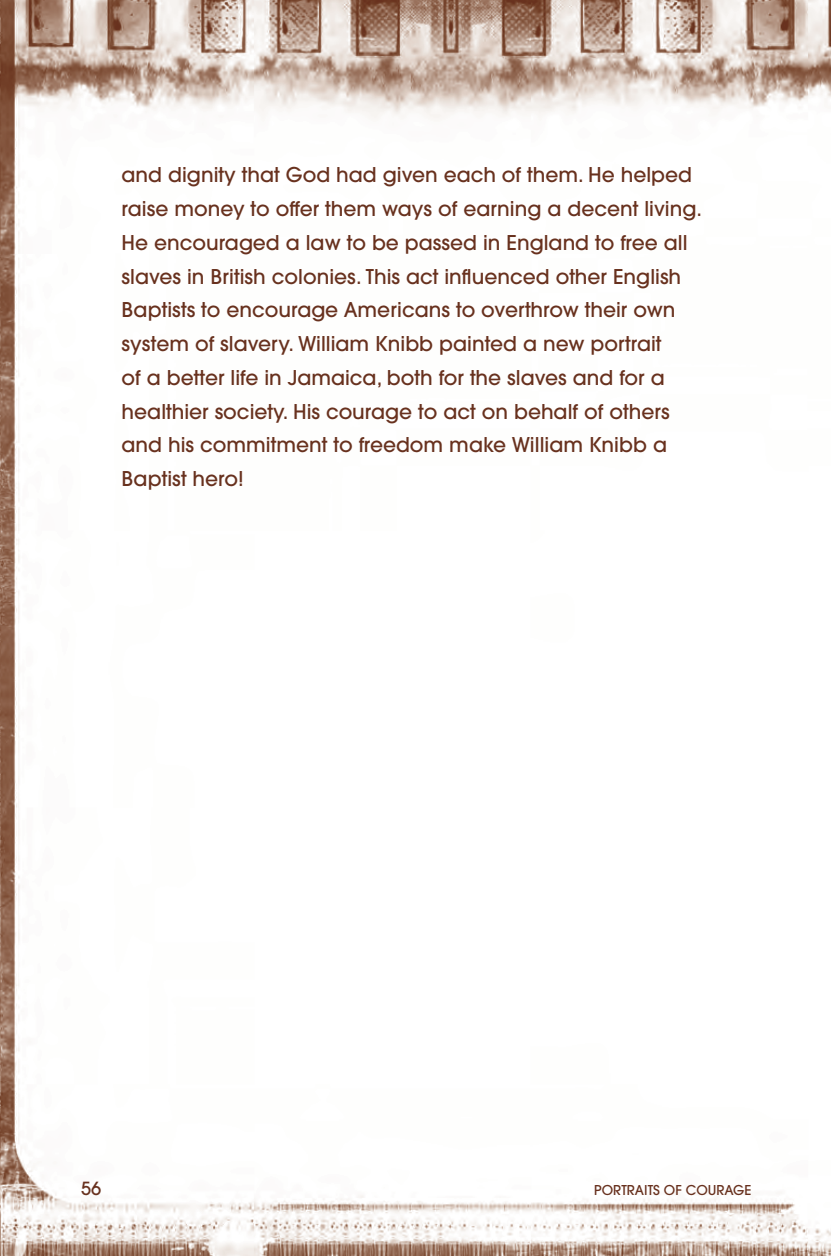
<style>
.page{position:relative;width:831px;height:1256px;background:#fff}
.page>*{position:absolute;margin:0;border:0;box-sizing:border-box;transform-origin:0 0}
.t1{font:500 20.25px/33.8px "ITC Avant Garde Pro";color:#68311e}
.t2{font:500 18px "ITC Avant Garde Pro";color:#68311e}
.t3{font:500 13.5px "ITC Avant Garde Pro";color:#68311e}
</style>
<div class="page">
<img style="left:0;top:0;width:830px;height:1256px">
<p class="t1" style="left:122px;top:158px;width:582px">and dignity that God had given each of them. He helped raise money to offer them ways of earning a decent living.<br>He encouraged a law to be passed in England to free all slaves in British colonies. This act influenced other English Baptists to encourage Americans to overthrow their own system of slavery. William Knibb painted a new portrait<br>of a better life in Jamaica, both for the slaves and for a healthier society. His courage to act on behalf of others and his commitment to freedom make William Knibb a Baptist hero!</p>
<p class="t2" style="left:81px;top:1177px;width:21px">56</p>
<p class="t3" style="left:594px;top:1181px;width:159px">PORTRAITS OF COURAGE</p>
</div>
